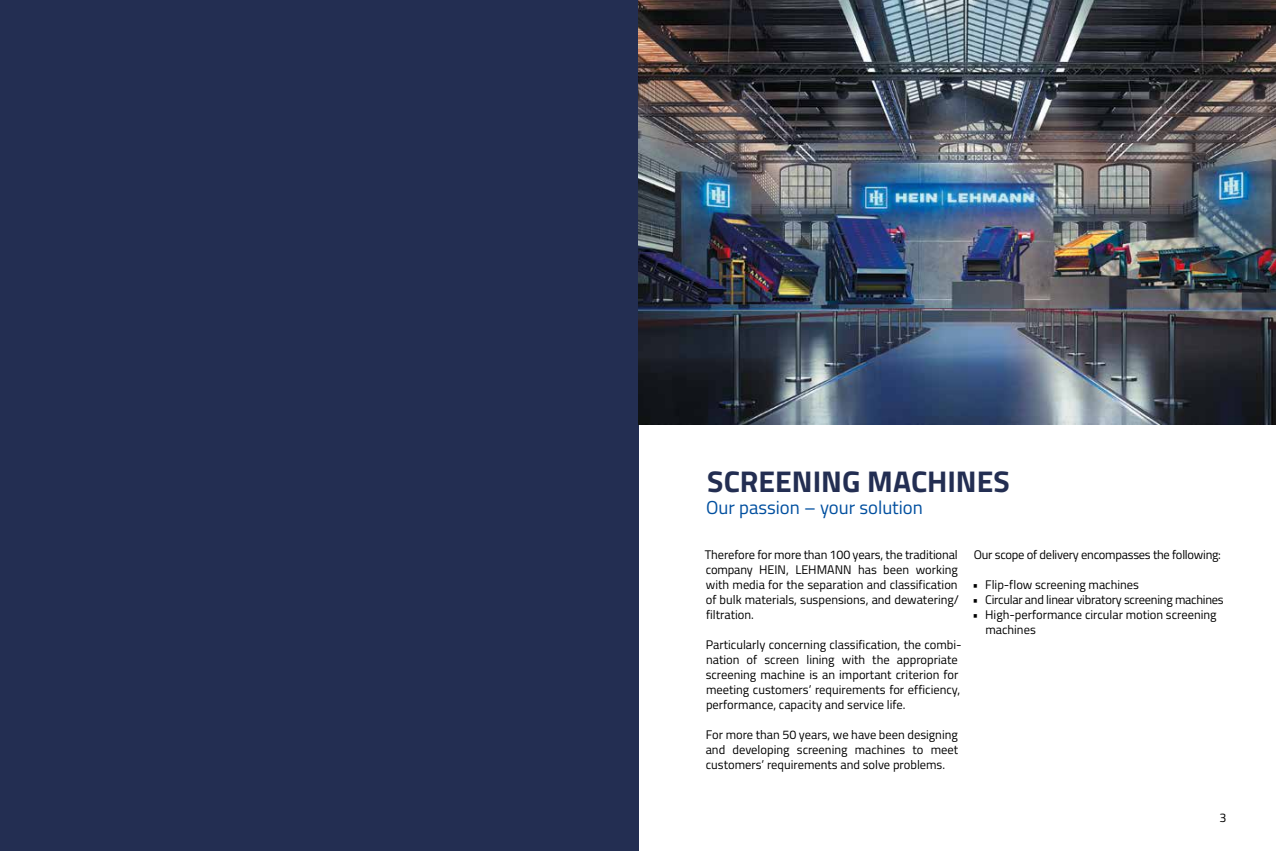
<style>
.page{position:relative;width:1276px;height:851px;background:#fff}
.page>*{position:absolute;margin:0;border:0;box-sizing:border-box;transform-origin:0 0}
.t1{font:700 30px "Titillium";color:#232e52}
.t2{font:18.75px "Titillium";color:#004f9f}
.t3{font:12.5px/15px "Titillium";color:#000;text-align:justify}
.t4{font:12.5px "Titillium";letter-spacing:-.02em;color:#000}
</style>
<div class="page">
<div style="left:0;top:0;width:638px;height:850px;background:#232e52"></div>
<img style="left:638px;top:0;width:638px;height:424px">
<h1 class="t1" style="left:707px;top:458px;width:304px">SCREENING MACHINES</h1>
<h2 class="t2" style="left:706px;top:493px;width:218px">Our passion – your solution</h2>
<p class="t3" style="left:705px;top:546px;width:256px">Therefore for more than 100 years, the traditional company HEIN, LEHMANN has been working with media for the separation and classification of bulk materials, suspensions, and dewatering/ filtration.</p>
<p class="t3" style="left:705px;top:636px;width:257px;text-align:left">Particularly concerning classification, the combi&shy;nation of screen lining with the appropriate screening machine is an important criterion for meeting customers’ requirements for efficiency, performance, capacity and service life.</p>
<p class="t3" style="left:706px;top:726px;width:254px">For more than 50 years, we have been designing and developing screening machines to meet customers’ requirements and solve problems.</p>
<p class="t4" style="left:974px;top:545px;width:249px">Our scope of delivery encompasses the following:</p>
<p class="t3" style="left:972px;top:576px;width:168px">• Flip-flow screening machines</p>
<p class="t4" style="left:972px;top:590px;width:253px">• Circular and linear vibratory screening machines</p>
<p class="t3" style="left:985px;top:606px;width:233px;text-indent:-13px">• High-performance circular motion screening machines</p>
<p class="t3" style="left:1219px;top:809px;width:8px">3</p>
</div>
